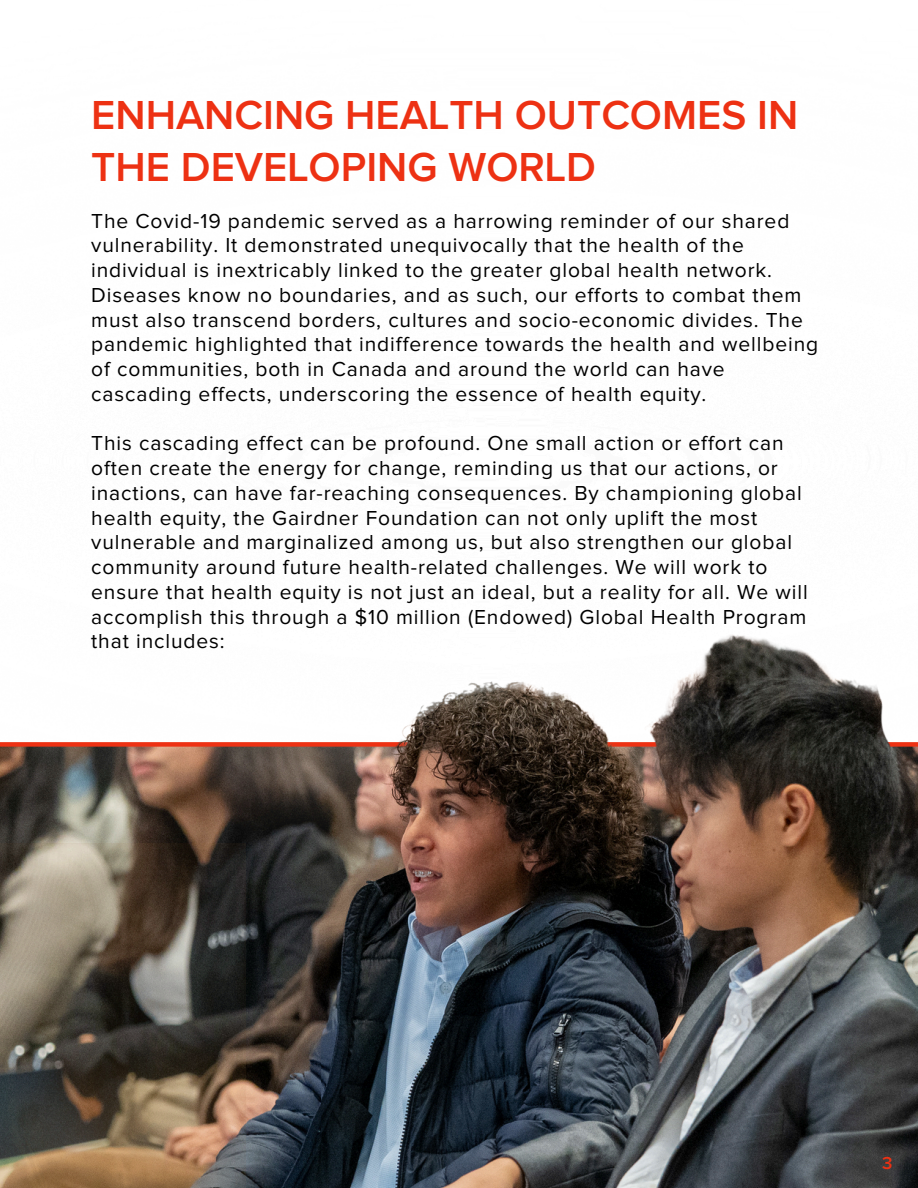
<style>
.page{position:relative;width:918px;height:1188px;background:#fff}
.page>*{position:absolute;margin:0;border:0;box-sizing:border-box;transform-origin:0 0}
.t1{font:600 42px/52.8px "Proxima Nova";color:#ed3113}
.t2{font:21px/24.8px "Proxima Nova";letter-spacing:.04em;color:#000}
.t3{font:600 18px "Proxima Nova";color:#ed3113}
</style>
<div class="page">
<img style="left:0;top:747px;width:321px;height:212px">
<div style="left:0;top:742px;width:918px;height:5px;background:#ed3113"></div>
<img style="left:246px;top:959px;width:75px;height:229px">
<img style="left:0;top:844px;width:246px;height:344px">
<img style="left:321px;top:635px;width:597px;height:553px">
<p class="t1" style="left:91px;top:90px;width:709px">ENHANCING HEALTH OUTCOMES IN<br>THE DEVELOPING WORLD</p>
<p class="t2" style="left:91px;top:209px;width:729px">The Covid-19 pandemic served as a harrowing reminder of our shared vulnerability. It demonstrated unequivocally that the health of the individual is inextricably linked to the greater global health network.<br>Diseases know no boundaries, and as such, our efforts to combat them must also transcend borders, cultures and socio-economic divides. The pandemic highlighted that indifference towards the health and wellbeing of communities, both in Canada and around the world can have cascading effects, underscoring the essence of health equity.</p>
<h1 class="t2" style="left:91px;top:432px;width:718px">This cascading effect can be profound. One small action or effort can often create the energy for change, reminding us that our actions, or inactions, can have far-reaching consequences. By championing global health equity, the Gairdner Foundation can not only uplift the most vulnerable and marginalized among us, but also strengthen our global community around future health-related challenges. We will work to ensure that health equity is not just an ideal, but a reality for all. We will accomplish this through a $10 million (Endowed) Global Health Program that includes:</h1>
<p class="t3" style="left:882px;top:1155px;width:12px">3</p>
</div>
